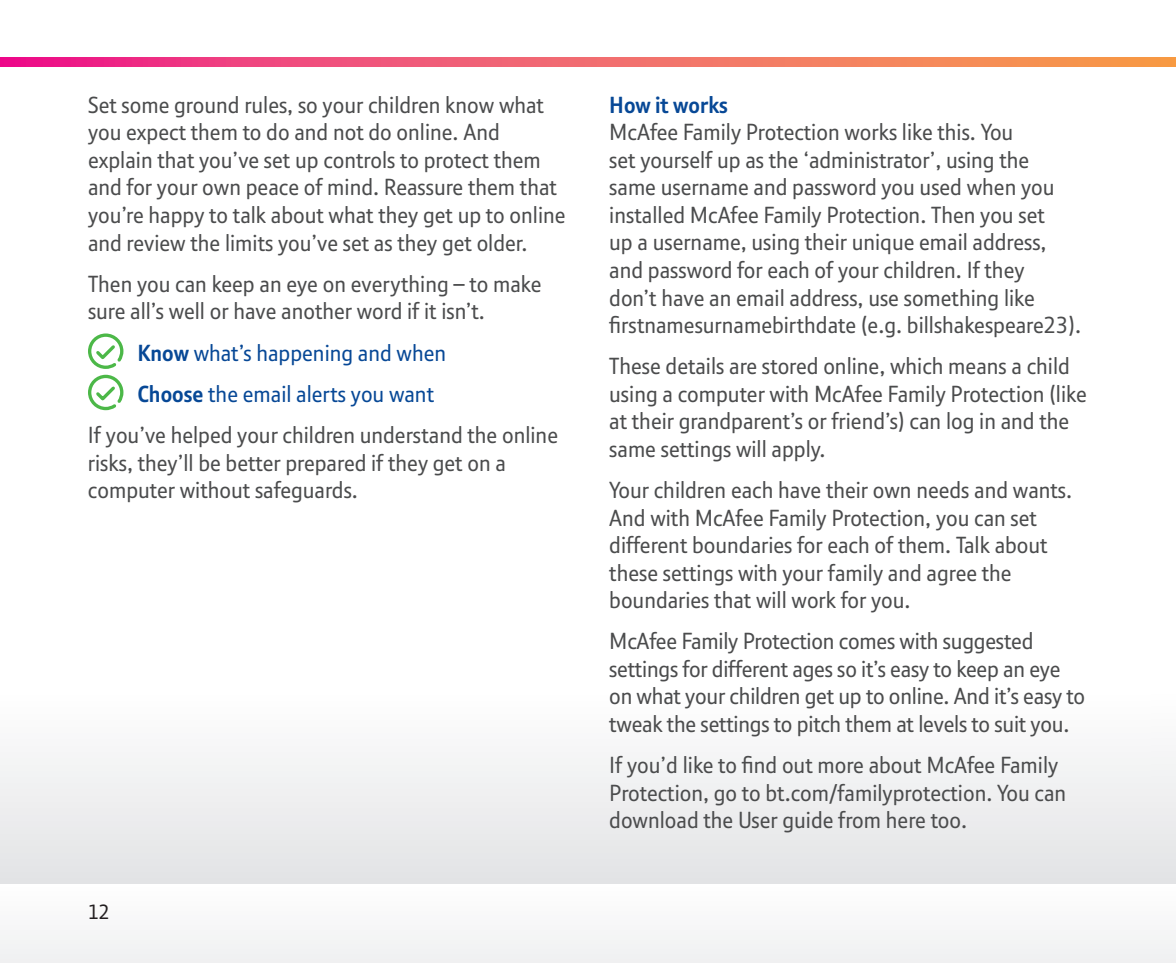
<style>
.page{position:relative;width:1176px;height:963px;background:#fff}
.page>*{position:absolute;margin:0;border:0;box-sizing:border-box;transform-origin:0 0}
.t1{font:22.5px/27.5px "New BT";color:#4b4c4d}
.t2{font:22.5px "New BT";color:#074896}
.t3{font:700 22.5px "New BT";color:#074896}
.t4{font:20px "New BT";color:#231f20}
.s1{font-weight:700}
</style>
<div class="page">
<div style="left:0;top:883px;width:1175px;height:79px;background:#f7f7f8"></div>
<div style="left:0;top:690px;width:1175px;height:193px;background:linear-gradient(to bottom,#fff,#e2e3e5)"></div>
<svg style="left:88px;top:333px;width:35px;height:36px"></svg>
<svg style="left:88px;top:375px;width:35px;height:35px"></svg>
<div style="left:1151px;top:690px;width:24px;height:193px;background:linear-gradient(to bottom,#fff,#e2e3e5)"></div>
<svg style="left:0;top:58px;width:1175px;height:8px;background:#f1646c"></svg>
<p class="t1" style="left:88px;top:91px;width:479px">Set some ground rules, so your children know what you expect them to do and not do online. And explain that you’ve set up controls to protect them and for your own peace of mind. Reassure them that you’re happy to talk about what they get up to online and review the limits you’ve set as they get older.</p>
<p class="t1" style="left:88px;top:269px;width:455px">Then you can keep an eye on everything – to make sure all’s well or have another word if it isn’t.</p>
<p class="t2" style="left:138px;top:338px;width:310px"><span class="s1">Know</span> what’s happening and when</p>
<p class="t2" style="left:138px;top:380px;width:298px"><span class="s1">Choose</span> the email alerts you want</p>
<p class="t1" style="left:88px;top:421px;width:471px">If you’ve helped your children understand the online</p>
<p class="t1" style="left:88px;top:448px;width:419px">risks, they’ll be better prepared if they get on a computer without safeguards.</p>
<p class="t4" style="left:88px;top:899px;width:23px">12</p>
<p class="t3" style="left:609px;top:92px;width:120px">How it works</p>
<p class="t1" style="left:609px;top:118px;width:473px">McAfee Family Protection works like this. You<br>set yourself up as the ‘administrator’, using the same username and password you used when you installed McAfee Family Protection. Then you set<br>up a username, using their unique email address, and password for each of your children. If they<br>don’t have an email address, use something like firstnamesurnamebirthdate (e.g. billshakespeare23).</p>
<p class="t1" style="left:609px;top:352px;width:479px">These details are stored online, which means a child using a computer with McAfee Family Protection (like at their grandparent’s or friend’s) can log in and the same settings will apply.</p>
<p class="t1" style="left:609px;top:476px;width:464px">Your children each have their own needs and wants.<br>And with McAfee Family Protection, you can set different boundaries for each of them. Talk about these settings with your family and agree the boundaries that will work for you.</p>
<p class="t1" style="left:609px;top:627px;width:477px">McAfee Family Protection comes with suggested settings for different ages so it’s easy to keep an eye on what your children get up to online. And it’s easy to tweak the settings to pitch them at levels to suit you.</p>
<p class="t1" style="left:609px;top:750px;width:458px">If you’d like to find out more about McAfee Family<br>Protection, go to bt.com/familyprotection. You can download the User guide from here too.</p>
</div>
